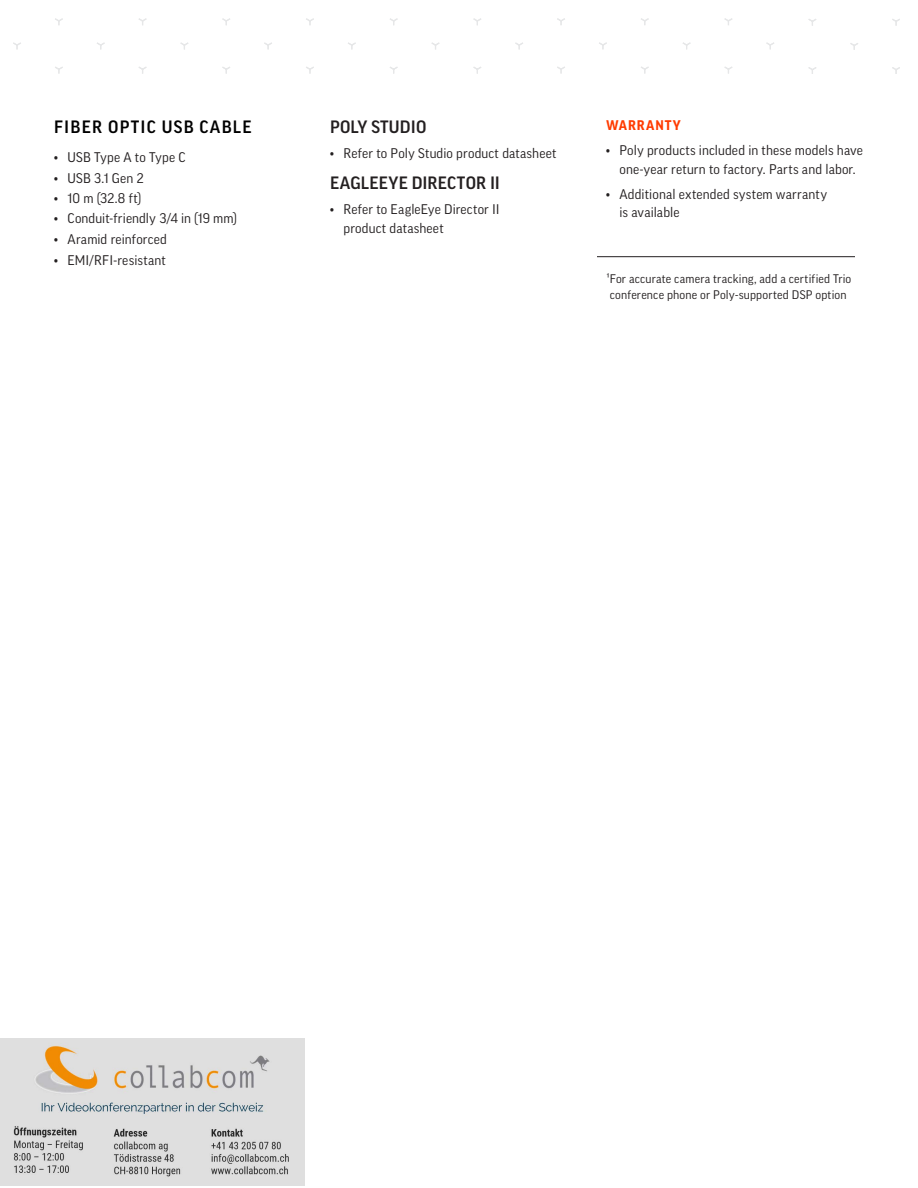
<style>
.page{position:relative;width:918px;height:1188px;background:#fff}
.page>*{position:absolute;margin:0;border:0;box-sizing:border-box;transform-origin:0 0}
.Paragraph_Style_2{font:500 17.25px "Good Pro";letter-spacing:.07em;color:#000}
.category_copy{font:500 17.25px "Good Pro";letter-spacing:.01em;color:#231f20}
.Paragraph_Style_2-2{font:500 17.25px "Good Pro";letter-spacing:.01em;color:#231f20}
.t1{font:13.5px/18.9px "Good Pro";letter-spacing:.01em;color:#231f20}
.category_copy-2{font:700 13.5px "Good Pro";letter-spacing:.07em;color:#ff3b00}
.footnote{font:12px/15.8px "Good Pro";letter-spacing:.015em;color:#231f20;text-align:center}
.s1{font-size:13.5px}
</style>
<div class="page">
<svg style="left:55px;top:18px;width:8px;height:7px"></svg>
<svg style="left:139px;top:18px;width:8px;height:7px"></svg>
<svg style="left:222px;top:18px;width:8px;height:7px"></svg>
<svg style="left:13px;top:42px;width:8px;height:7px"></svg>
<svg style="left:97px;top:42px;width:8px;height:7px"></svg>
<svg style="left:138px;top:67px;width:9px;height:6px"></svg>
<svg style="left:55px;top:67px;width:8px;height:6px"></svg>
<svg style="left:180px;top:42px;width:9px;height:7px"></svg>
<svg style="left:222px;top:67px;width:8px;height:6px"></svg>
<svg style="left:264px;top:42px;width:8px;height:7px"></svg>
<svg style="left:808px;top:19px;width:9px;height:6px"></svg>
<svg style="left:892px;top:19px;width:8px;height:6px"></svg>
<svg style="left:850px;top:43px;width:8px;height:6px"></svg>
<svg style="left:892px;top:67px;width:8px;height:6px"></svg>
<svg style="left:808px;top:67px;width:8px;height:6px"></svg>
<svg style="left:557px;top:18px;width:8px;height:7px"></svg>
<svg style="left:641px;top:18px;width:8px;height:7px"></svg>
<svg style="left:724px;top:18px;width:8px;height:7px"></svg>
<svg style="left:599px;top:42px;width:8px;height:7px"></svg>
<svg style="left:641px;top:66px;width:8px;height:7px"></svg>
<svg style="left:557px;top:66px;width:8px;height:7px"></svg>
<svg style="left:683px;top:42px;width:8px;height:7px"></svg>
<svg style="left:724px;top:66px;width:9px;height:7px"></svg>
<svg style="left:766px;top:42px;width:8px;height:7px"></svg>
<svg style="left:306px;top:18px;width:8px;height:7px"></svg>
<svg style="left:390px;top:18px;width:8px;height:7px"></svg>
<svg style="left:473px;top:18px;width:8px;height:7px"></svg>
<svg style="left:348px;top:42px;width:8px;height:7px"></svg>
<svg style="left:390px;top:67px;width:8px;height:6px"></svg>
<svg style="left:306px;top:67px;width:8px;height:6px"></svg>
<svg style="left:431px;top:42px;width:9px;height:7px"></svg>
<svg style="left:473px;top:67px;width:8px;height:6px"></svg>
<svg style="left:515px;top:42px;width:8px;height:7px"></svg>
<hr style="left:597px;top:256px;width:258px;height:1px;background:#231f20">
<img style="left:0;top:1038px;width:305px;height:147px">
<p class="Paragraph_Style_2" style="left:54px;top:117px;width:199px">FIBER OPTIC USB CABLE</p>
<p class="t1" style="left:54px;top:148px;width:133px">• USB Type A to Type C</p>
<p class="t1" style="left:54px;top:168px;width:91px">• USB 3.1 Gen 2</p>
<p class="t1" style="left:54px;top:189px;width:89px">• 10 m (32.8 ft)</p>
<p class="t1" style="left:54px;top:209px;width:184px">• Conduit-friendly 3/4 in (19 mm)</p>
<p class="t1" style="left:54px;top:230px;width:115px">• Aramid reinforced</p>
<p class="t1" style="left:54px;top:251px;width:113px">• EMI/RFI-resistant</p>
<p class="Paragraph_Style_2-2" style="left:330px;top:117px;width:98px">POLY STUDIO</p>
<p class="t1" style="left:330px;top:143px;width:228px">• Refer to Poly Studio product datasheet</p>
<p class="category_copy" style="left:330px;top:173px;width:171px">EAGLEEYE DIRECTOR II</p>
<p class="t1" style="left:344px;top:200px;width:158px;text-indent:-14px">• Refer to EagleEye Director II product datasheet</p>
<p class="category_copy-2" style="left:606px;top:117px;width:76px">WARRANTY</p>
<p class="t1" style="left:606px;top:140px;width:259px;text-align:center">• Poly products included in these models have one-year return to factory. Parts and labor.</p>
<p class="t1" style="left:620px;top:184px;width:209px;text-indent:-14px">• Additional extended system warranty is available</p>
<p class="footnote" style="left:606px;top:271px;width:247px"><span class="s1">1</span>For accurate camera tracking, add a certified Trio conference phone or Poly-supported DSP option</p>
</div>
